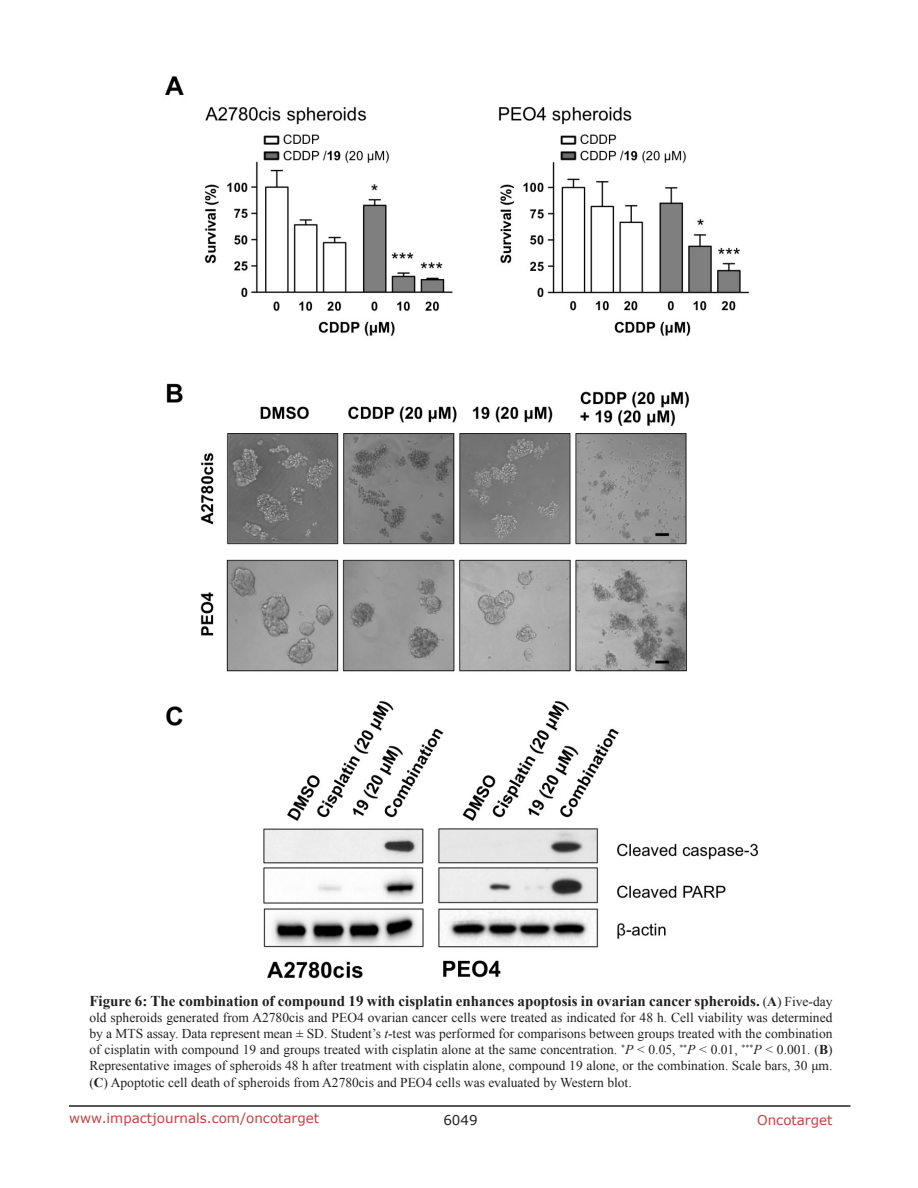
<style>
.page{position:relative;width:918px;height:1188px;background:#fff}
.page>*{position:absolute;margin:0;border:0;box-sizing:border-box;transform-origin:0 0}
.Figuretrx{font:700 15px "Times New Roman";color:#231f20}
.Figuretrx-2{font:13.5px/16.2px "Times New Roman";color:#231f20;text-align:justify}
.t1{font:13.5px "Verdana";color:#c24141}
.t2{font:13.5px "Verdana";color:#231f20}
.s1{font-weight:400;font-size:13.5px}
.s2{font-size:13.5px}
.s3{font-style:italic}
.s4{font-weight:700}
</style>
<div class="page">
<hr style="left:69px;top:1105px;width:781px;height:2px;background:#231f20">
<img style="left:165px;top:76px;width:593px;height:903px">
<p class="Figuretrx" style="left:89px;top:990px;width:745px">Figure 6: The combination of compound 19 with cisplatin enhances apoptosis in ovarian cancer spheroids. <span class="s1">(</span><span class="s2">A</span><span class="s1">) Five-day</span></p>
<p class="Figuretrx-2" style="left:89px;top:1009px;width:745px">old spheroids generated from A2780cis and PEO4 ovarian cancer cells were treated as indicated for 48 h. Cell viability was determined by a MTS assay. Data represent mean ± SD. Student’s <span class="s3">t</span>-test was performed for comparisons between groups treated with the combination of cisplatin with compound 19 and groups treated with cisplatin alone at the same concentration. <sup>*</sup><span class="s3">P</span> &lt; 0.05, <sup>**</sup><span class="s3">P</span> &lt; 0.01, <sup>***</sup><span class="s3">P</span> &lt; 0.001. (<span class="s4">B</span>)<br>Representative images of spheroids 48 h after treatment with cisplatin alone, compound 19 alone, or the combination. Scale bars, 30 μm. (<span class="s4">C</span>) Apoptotic cell death of spheroids from A2780cis and PEO4 cells was evaluated by Western blot.</p>
<p class="t1" style="left:69px;top:1109px;width:252px">www.impactjournals.com/oncotarget</p>
<p class="t2" style="left:443px;top:1111px;width:36px">6049</p>
<p class="t1" style="left:757px;top:1111px;width:77px">Oncotarget</p>
</div>
